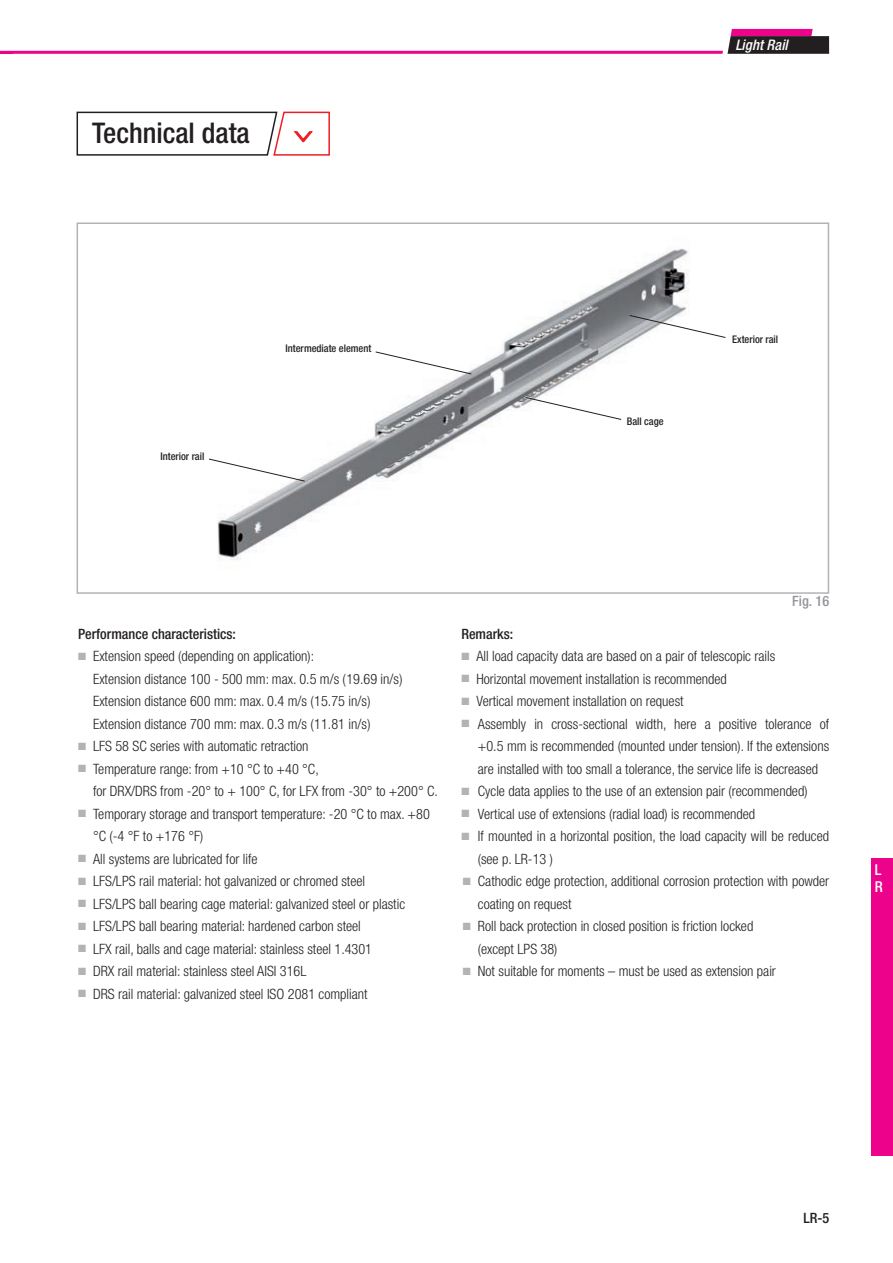
<style>
.page{position:relative;width:893px;height:1263px;background:#fff}
.page>*{position:absolute;margin:0;border:0;box-sizing:border-box;transform-origin:0 0}
.t1{font:500 condensed 28.5px "Helvetica Neue LT Std";color:#231f20}
.t2{font:500 condensed 15px/16.6px "Helvetica Neue LT Std";color:#fff}
.t3{font:italic 500 condensed 14.55px "Helvetica Neue LT Std";color:#fff}
.t4{font:300 condensed 14.25px/22.5px "Helvetica Neue LT Std";color:#231f20}
.t5{font:500 condensed 14.25px "Helvetica Neue LT Std";color:#231f20}
.t6{font:500 condensed 14.25px "Helvetica Neue LT Std";color:#939598}
.t7{font:500 condensed 10.5px "Helvetica Neue LT Std";letter-spacing:-.005em;color:#231f20}
.s1{color:#b2b3b7}
</style>
<div class="page">
<div style="left:872px;top:858px;width:21px;height:298px;background:#ed028c"></div>
<svg style="left:0;top:29px;width:829px;height:25px"></svg>
<img style="left:217px;top:248px;width:472px;height:313px">
<div style="left:77px;top:222px;width:752px;height:372px;border:2px solid #b2b3b7"></div>
<svg style="left:209px;top:458px;width:96px;height:24px"></svg>
<svg style="left:375px;top:351px;width:97px;height:23px"></svg>
<svg style="left:525px;top:397px;width:97px;height:23px"></svg>
<svg style="left:629px;top:315px;width:97px;height:23px"></svg>
<svg style="left:76px;top:111px;width:254px;height:45px"></svg>
<h1 class="t1" style="left:92px;top:116px;width:159px">Technical data</h1>
<p class="t3" style="left:736px;top:36px;width:54px">Light Rail</p>
<p class="t7" style="left:161px;top:450px;width:45px">Interior rail</p>
<p class="t7" style="left:286px;top:342px;width:87px">Intermediate element</p>
<p class="t7" style="left:627px;top:415px;width:38px">Ball cage</p>
<p class="t7" style="left:732px;top:333px;width:48px">Exterior rail</p>
<p class="t5" style="left:78px;top:625px;width:159px">Performance characteristics:</p>
<p class="t4" style="left:93px;top:645px;width:311px;text-indent:-15px"><span class="s1">■</span> Extension speed (depending on application):<br>Extension distance 100 - 500 mm: max. 0.5 m/s ( 19.69 in/s )<br>Extension distance 600 mm: max. 0.4 m/s ( 15.75 in/s )<br>Extension distance 700 mm: max. 0.3 m/s ( 11.81 in/s )</p>
<p class="t4" style="left:78px;top:735px;width:232px"><span class="s1">■</span> LFS 58 SC series with automatic retraction</p>
<p class="t4" style="left:93px;top:757px;width:346px;text-indent:-15px"><span class="s1">■</span> Temperature range: from +10 °C to +40 °C,<br>for DRX/DRS from -20° to + 100° C, for LFX from -30° to +200° C.</p>
<p class="t4" style="left:93px;top:802px;width:338px;text-indent:-15px"><span class="s1">■</span> Temporary storage and transport temperature: -20 °C to max. +80 °C (-4 °F to +176 °F)</p>
<p class="t4" style="left:78px;top:847px;width:181px"><span class="s1">■</span> All systems are lubricated for life</p>
<p class="t4" style="left:78px;top:870px;width:289px"><span class="s1">■</span> LFS/LPS rail material: hot galvanized or chromed steel</p>
<p class="t4" style="left:78px;top:892px;width:329px"><span class="s1">■</span> LFS/LPS ball bearing cage material: galvanized steel or plastic</p>
<p class="t4" style="left:78px;top:915px;width:284px"><span class="s1">■</span> LFS/LPS ball bearing material: hardened carbon steel</p>
<p class="t4" style="left:78px;top:937px;width:296px"><span class="s1">■</span> LFX rail, balls and cage material: stainless steel 1.4301</p>
<p class="t4" style="left:78px;top:960px;width:230px"><span class="s1">■</span> DRX rail material: stainless steel AISI 316L</p>
<p class="t4" style="left:78px;top:982px;width:291px"><span class="s1">■</span> DRS rail material: galvanized steel ISO 2081 compliant</p>
<p class="t6" style="left:792px;top:593px;width:38px">Fig. 16</p>
<p class="t5" style="left:461px;top:625px;width:53px">Remarks:</p>
<p class="t4" style="left:461px;top:645px;width:315px"><span class="s1">■</span> All load capacity data are based on a pair of telescopic rails</p>
<p class="t4" style="left:461px;top:667px;width:267px"><span class="s1">■</span> Horizontal movement installation is recommended</p>
<p class="t4" style="left:461px;top:690px;width:224px"><span class="s1">■</span> Vertical movement installation on request</p>
<p class="t4" style="left:478px;top:712px;width:353px;text-align:justify;text-indent:-16px"><span class="s1">■</span> Assembly in cross-sectional width, here a positive tolerance of +0.5 mm is recommended (mounted under tension). If the extensions are installed with too small a tolerance, the service life is decreased</p>
<p class="t4" style="left:461px;top:780px;width:348px"><span class="s1">■</span> Cycle data applies to the use of an extension pair (recommended)</p>
<p class="t4" style="left:461px;top:802px;width:295px"><span class="s1">■</span> Vertical use of extensions (radial load) is recommended</p>
<p class="t4" style="left:478px;top:825px;width:353px;text-indent:-16px"><span class="s1">■</span> If mounted in a horizontal position, the load capacity will be reduced (see p. LR-13 )</p>
<p class="t4" style="left:478px;top:870px;width:353px;text-indent:-15px"><span class="s1">■</span> Cathodic edge protection, additional corrosion protection with powder coating on request</p>
<p class="t4" style="left:478px;top:915px;width:277px;text-indent:-15px"><span class="s1">■</span> Roll back protection in closed position is friction locked (except LPS 38)</p>
<p class="t4" style="left:463px;top:960px;width:315px"><span class="s1">■</span> Not suitable for moments – must be used as extension pair</p>
<p class="t2" style="left:875px;top:861px;width:10px">L<br>R</p>
<p class="t5" style="left:803px;top:1209px;width:27px">LR-5</p>
</div>
